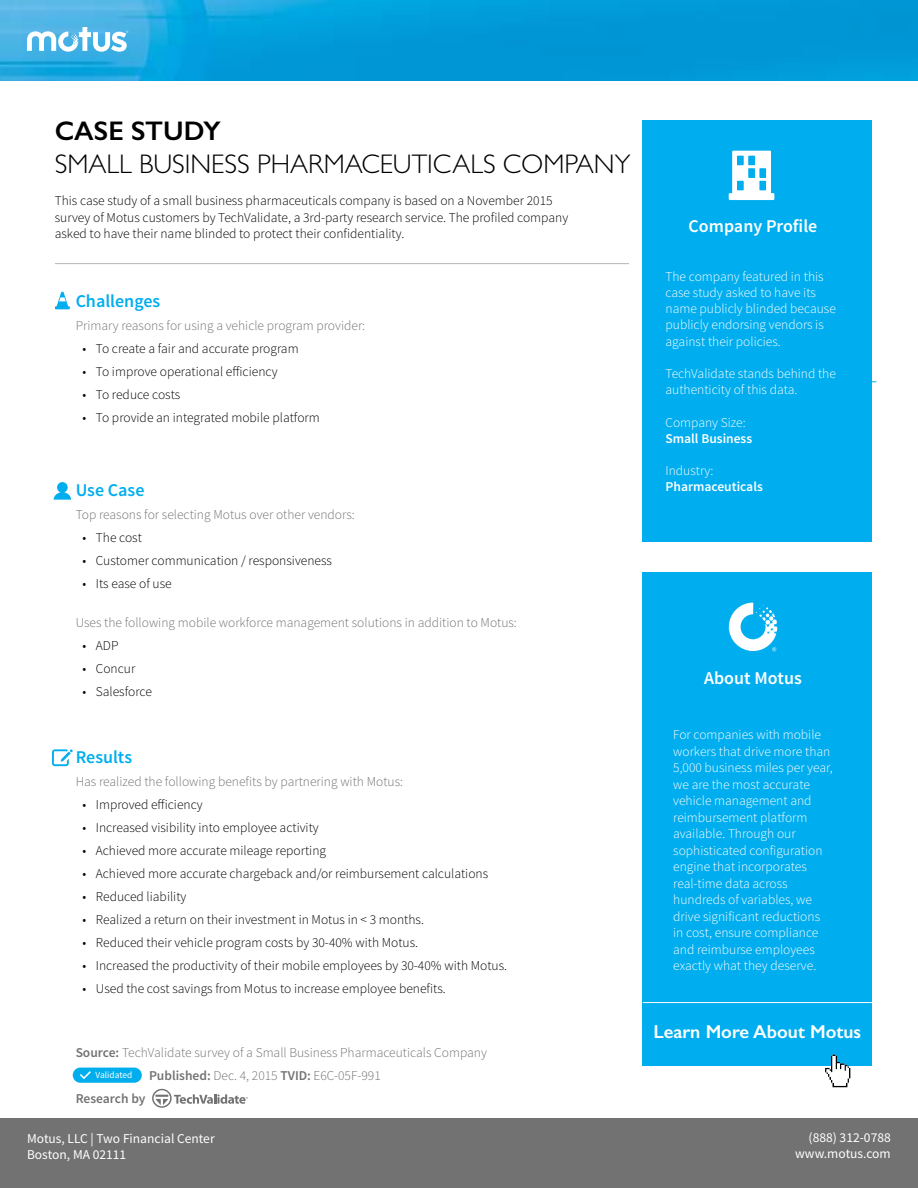
<style>
.page{position:relative;width:918px;height:1188px;background:#fff}
.page>*{position:absolute;margin:0;border:0;box-sizing:border-box;transform-origin:0 0}
.t1{font:300 27px "Gill Sans";color:#000}
.t2{font:600 27px "Gill Sans";color:#000}
.t3{font:600 18.75px "Gill Sans";color:#fff}
.t4{font:600 18px "Source Sans Pro";color:#00aeef}
.t5{font:600 18px "Source Sans Pro";color:#fff}
.t6{font:300 13.5px/16.2px "Source Sans Pro";color:#000}
.t7{font:300 13.5px/16.5px "Source Sans Pro";color:#fff}
.t8{font:300 13.5px "Source Sans Pro";color:#717271}
.t9{font:13.5px/16.2px "Source Sans Pro";color:#fff}
.t10{font:600 13.5px "Source Sans Pro";color:#fff}
.t11{font:600 13.5px "Source Sans Pro";letter-spacing:-.005em;color:#717271}
.t12{font:9.3px "Source Sans Pro";color:#fff}
.s1{font-weight:600}
</style>
<div class="page">
<div style="left:643px;top:121px;width:229px;height:421px;background:#00aeef"></div>
<div style="left:643px;top:572px;width:229px;height:494px;background:#00aeef"></div>
<hr style="left:656px;top:382px;width:220px;height:1px;background:#00aeef">
<hr style="left:643px;top:1002px;width:229px;height:1px;background:#fff">
<div style="left:733px;top:151px;width:37px;height:46px;background:#fff"></div>
<div style="left:732px;top:151px;width:39px;height:46px;border:2px solid #fff"></div>
<div style="left:729px;top:194px;width:45px;height:5px;background:#fff"></div>
<div style="left:729px;top:193px;width:45px;height:7px;border:2px solid #fff"></div>
<div style="left:737px;top:156px;width:6px;height:9px;background:#00aeef"></div>
<div style="left:737px;top:156px;width:7px;height:9px;border:1px solid #00aeef"></div>
<div style="left:749px;top:156px;width:5px;height:9px;background:#00aeef"></div>
<div style="left:748px;top:156px;width:7px;height:9px;border:1px solid #00aeef"></div>
<div style="left:749px;top:169px;width:5px;height:8px;background:#00aeef"></div>
<div style="left:748px;top:168px;width:7px;height:10px;border:1px solid #00aeef"></div>
<div style="left:760px;top:169px;width:6px;height:8px;background:#00aeef"></div>
<div style="left:759px;top:168px;width:7px;height:10px;border:1px solid #00aeef"></div>
<div style="left:737px;top:181px;width:6px;height:9px;background:#00aeef"></div>
<div style="left:737px;top:181px;width:7px;height:9px;border:1px solid #00aeef"></div>
<div style="left:760px;top:181px;width:6px;height:9px;background:#00aeef"></div>
<div style="left:759px;top:181px;width:7px;height:9px;border:1px solid #00aeef"></div>
<img style="left:0;top:0;width:918px;height:81px">
<div style="left:0;top:1119px;width:918px;height:69px;background:#717271"></div>
<svg style="left:27px;top:27px;width:101px;height:25px"></svg>
<svg style="left:729px;top:602px;width:48px;height:49px"></svg>
<hr style="left:55px;top:263px;width:574px;height:1px;background:#b5b5b5">
<svg style="left:55px;top:292px;width:15px;height:17px"></svg>
<svg style="left:54px;top:482px;width:17px;height:18px"></svg>
<svg style="left:52px;top:749px;width:21px;height:17px"></svg>
<svg style="left:152px;top:1089px;width:96px;height:19px"></svg>
<svg style="left:825px;top:1055px;width:25px;height:32px"></svg>
<div style="left:73px;top:1068px;width:69px;height:15px;background:#00aded;border-radius:8px"></div>
<svg style="left:80px;top:1071px;width:11px;height:8px"></svg>
<h1 class="t2" style="left:55px;top:115px;width:168px">CASE STUDY</h1>
<h1 class="t1" style="left:55px;top:142px;width:577px">SMALL BUSINESS PHARMACEUTICALS COMPANY</h1>
<p class="t6" style="left:55px;top:193px;width:515px">This case study of a small business pharmaceuticals company is based on a November 2015 survey of Motus customers by TechValidate, a 3rd-party research service. The profiled company asked to have their name blinded to protect their confidentiality.</p>
<h3 class="t4" style="left:76px;top:289px;width:86px">Challenges</h3>
<p class="t8" style="left:76px;top:317px;width:291px">Primary reasons for using a vehicle program provider:</p>
<p class="t6" style="left:82px;top:340px;width:218px">• To create a fair and accurate program</p>
<p class="t6" style="left:82px;top:363px;width:197px">• To improve operational efficiency</p>
<p class="t6" style="left:82px;top:386px;width:99px">• To reduce costs</p>
<p class="t6" style="left:82px;top:409px;width:239px">• To provide an integrated mobile platform</p>
<h3 class="t4" style="left:76px;top:478px;width:70px">Use Case</h3>
<p class="t8" style="left:76px;top:506px;width:281px">Top reasons for selecting Motus over other vendors:</p>
<p class="t6" style="left:82px;top:529px;width:61px">• The cost</p>
<p class="t6" style="left:82px;top:552px;width:251px">• Customer communication / responsiveness</p>
<p class="t6" style="left:82px;top:575px;width:91px">• Its ease of use</p>
<p class="t8" style="left:76px;top:614px;width:443px">Uses the following mobile workforce management solutions in addition to Motus:</p>
<p class="t6" style="left:82px;top:637px;width:38px">• ADP</p>
<p class="t6" style="left:82px;top:660px;width:54px">• Concur</p>
<p class="t6" style="left:82px;top:683px;width:71px">• Salesforce</p>
<h3 class="t4" style="left:76px;top:746px;width:58px">Results</h3>
<p class="t8" style="left:76px;top:773px;width:329px">Has realized the following benefits by partnering with Motus:</p>
<p class="t6" style="left:82px;top:796px;width:122px">• Improved efficiency</p>
<p class="t6" style="left:82px;top:819px;width:238px">• Increased visibility into employee activity</p>
<p class="t6" style="left:82px;top:842px;width:245px">• Achieved more accurate mileage reporting</p>
<p class="t6" style="left:82px;top:865px;width:407px">• Achieved more accurate chargeback and/or reimbursement calculations</p>
<p class="t6" style="left:82px;top:888px;width:106px">• Reduced liability</p>
<p class="t6" style="left:82px;top:911px;width:343px">• Realized a return on their investment in Motus in &lt; 3 months.</p>
<p class="t6" style="left:82px;top:934px;width:337px">• Reduced their vehicle program costs by 30-40% with Motus.</p>
<p class="t6" style="left:82px;top:957px;width:426px">• Increased the productivity of their mobile employees by 30-40% with Motus.</p>
<p class="t6" style="left:82px;top:980px;width:365px">• Used the cost savings from Motus to increase employee benefits.</p>
<p class="t8" style="left:76px;top:1045px;width:413px"><span class="s1">Source:</span> TechValidate survey of a Small Business Pharmaceuticals Company</p>
<p class="t8" style="left:149px;top:1068px;width:233px"><span class="s1">Published:</span> Dec. 4, 2015 <span class="s1">TVID:</span> E6C-05F-991</p>
<p class="t11" style="left:76px;top:1090px;width:71px">Research by</p>
<p class="t12" style="left:95px;top:1070px;width:39px">Validated</p>
<h3 class="t5" style="left:689px;top:215px;width:130px">Company Profile</h3>
<p class="t7" style="left:666px;top:268px;width:172px">The company featured in this case study asked to have its name publicly blinded because publicly endorsing vendors is against their policies.</p>
<p class="t7" style="left:666px;top:366px;width:172px">TechValidate stands behind the authenticity of this data.</p>
<p class="t7" style="left:666px;top:414px;width:82px">Company Size:</p>
<p class="t10" style="left:666px;top:430px;width:88px">Small Business</p>
<p class="t7" style="left:666px;top:463px;width:49px">Industry:</p>
<p class="t10" style="left:666px;top:478px;width:99px">Pharmaceuticals</p>
<h3 class="t5" style="left:704px;top:666px;width:99px">About Motus</h3>
<p class="t7" style="left:673px;top:727px;width:161px">For companies with mobile workers that drive more than<br>5,000 business miles per year, we are the most accurate vehicle management and reimbursement platform available. Through our sophisticated configuration engine that incorporates real-time data across hundreds of variables, we drive significant reductions in cost, ensure compliance and reimburse employees exactly what they deserve.</p>
<h2 class="t3" style="left:653px;top:1021px;width:209px">Learn More About Motus</h2>
<p class="t9" style="left:27px;top:1130px;width:189px">Motus, LLC | Two Financial Center<br>Boston, MA 02111</p>
<p class="t9" style="left:795px;top:1130px;width:97px;text-align:right">(888) 312-0788 www.motus.com</p>
</div>
